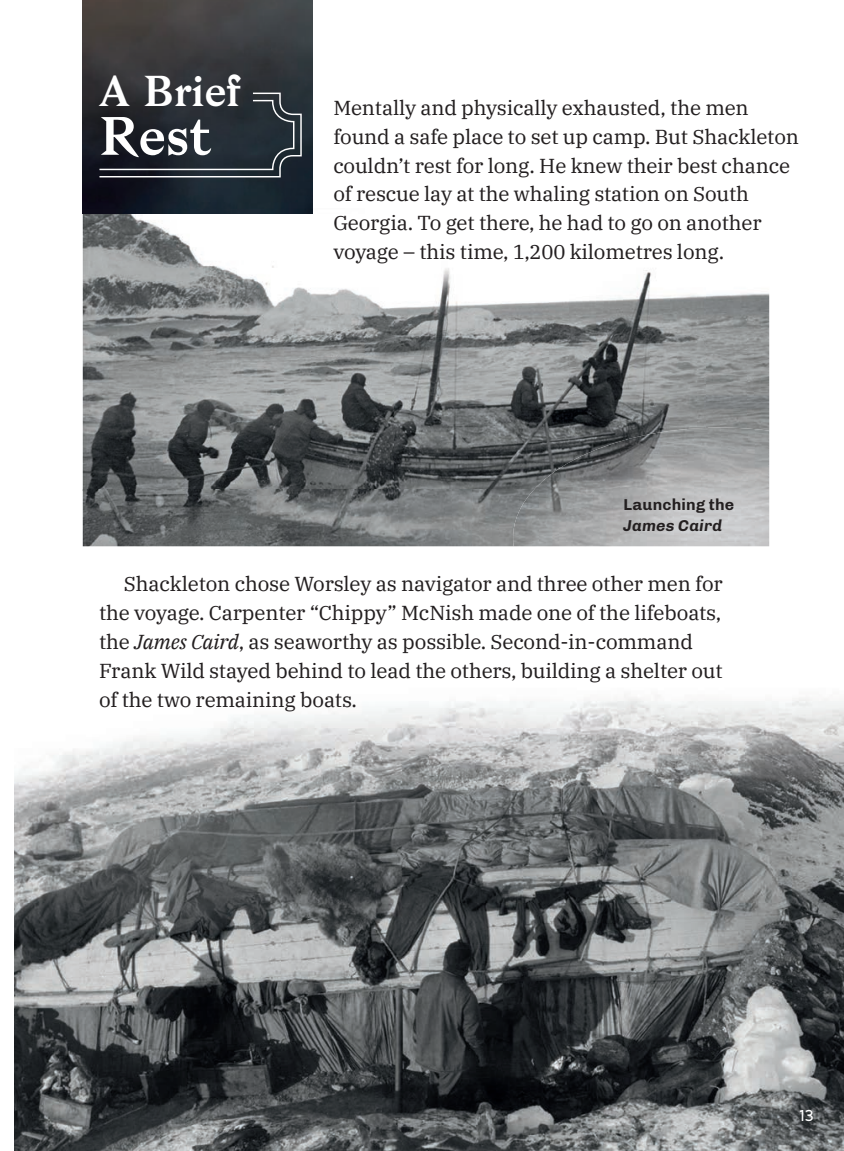
<style>
.page{position:relative;width:844px;height:1151px;background:#fff}
.page>*{position:absolute;margin:0;border:0;box-sizing:border-box;transform-origin:0 0}
.t1{font:52.5px "Bagnard";color:#fff}
.t2{font:42px "Bagnard";color:#fff}
.t3{font:20.12px/28.9px "IBM Plex Serif";letter-spacing:-.01em;color:#231f20}
.t4{font:700 16.1px "Chivo";letter-spacing:.015em;color:#231f20}
.t5{font:italic 700 16.1px "Chivo";letter-spacing:.015em;color:#231f20}
.t6{font:15.75px "Aronui";color:#fff}
.s1{font-style:italic}
</style>
<div class="page">
<img style="left:15px;top:694px;width:828px;height:456px">
<img style="left:83px;top:208px;width:623px;height:282px">
<img style="left:706px;top:293px;width:63px;height:134px">
<img style="left:83px;top:490px;width:430px;height:56px">
<img style="left:513px;top:427px;width:256px;height:119px">
<img style="left:83px;top:0;width:229px;height:213px">
<svg style="left:99px;top:92px;width:203px;height:86px;background:#2c3239"></svg>
<h2 class="t2" style="left:99px;top:74px;width:143px">A Brief</h2>
<h1 class="t1" style="left:99px;top:115px;width:112px">Rest</h1>
<p class="t3" style="left:333px;top:93px;width:467px">Mentally and physically exhausted, the men found a safe place to set up camp. But Shackleton couldn’t rest for long. He knew their best chance of rescue lay at the whaling station on South Georgia. To get there, he had to go on another voyage – this time, 1,200 kilometres long.</p>
<p class="t4" style="left:623px;top:495px;width:112px">Launching the</p>
<p class="t5" style="left:623px;top:516px;width:100px">James Caird</p>
<p class="t3" style="left:99px;top:569px;width:625px;text-indent:25px">Shackleton chose Worsley as navigator and three other men for the voyage. Carpenter “Chippy” McNish made one of the lifeboats, the <span class="s1">James Caird</span>, as seaworthy as possible. Second-in-command Frank Wild stayed behind to lead the others, building a shelter out of the two remaining boats.</p>
<p class="t6" style="left:798px;top:1109px;width:16px">13</p>
</div>
